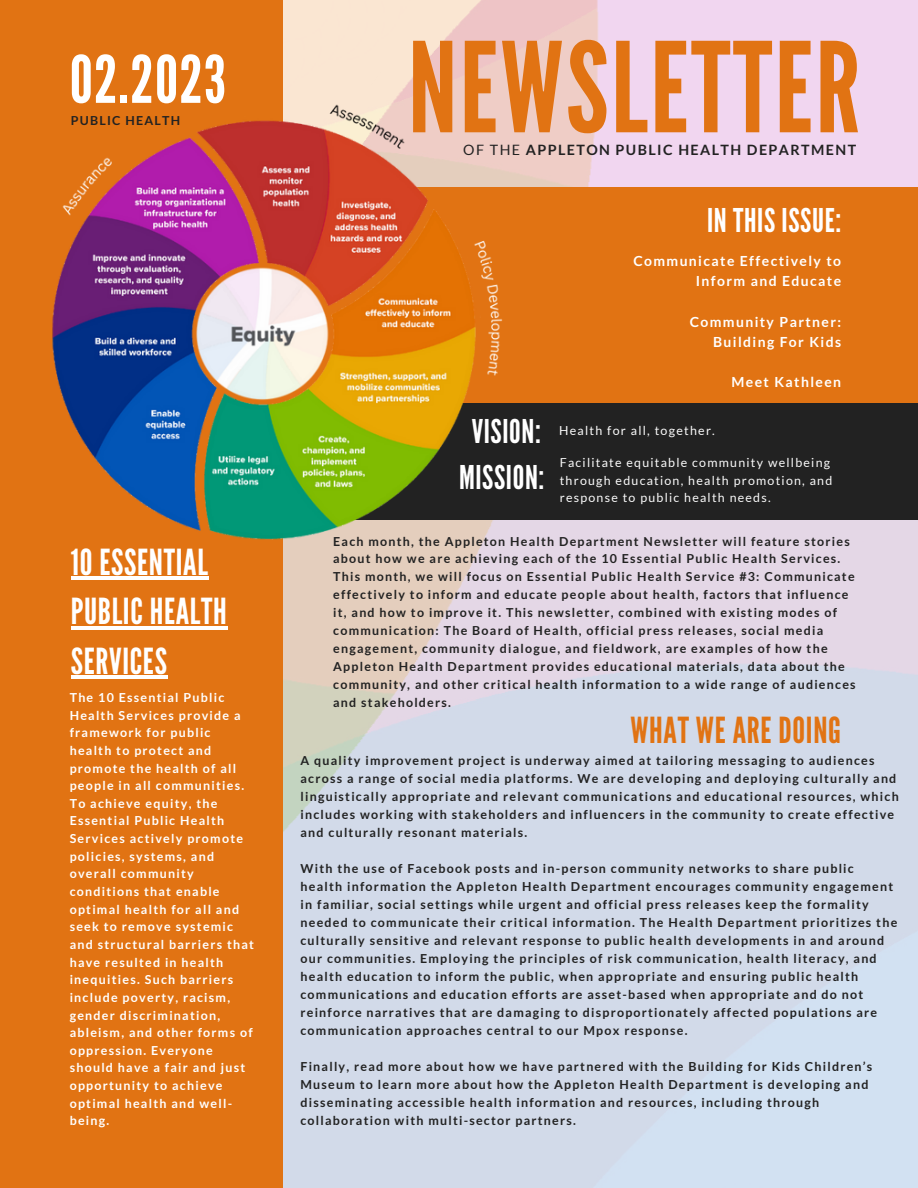
<style>
.page{position:relative;width:918px;height:1188px;background:#fff}
.page>*{position:absolute;margin:0;border:0;box-sizing:border-box;transform-origin:0 0}
.t1{font:124.5px "League Gothic";letter-spacing:.02em;color:#e17313}
.t2{font:65.4px "League Gothic";letter-spacing:.02em;color:#fff}
.t3{font:35.85px/49.5px "League Gothic";letter-spacing:.02em;color:#fff}
.t4{font:35.85px "League Gothic";letter-spacing:.02em;color:#e17313}
.t5{font:32.7px "League Gothic";letter-spacing:.02em;color:#fff}
.t6{font:700 14.25px "Lato";letter-spacing:.1em;color:#222}
.t7{font:700 13.95px/20.2px "Lato";letter-spacing:.1em;color:#fff;text-align:right}
.t8{font:700 12.45px/18px "Lato";letter-spacing:.1em;color:#222}
.t9{font:700 12.45px/17.7px "Lato";letter-spacing:.1em;color:#fff}
.t10{font:12.45px/17.5px "Lato";letter-spacing:.1em;color:#fafafa}
.s1{font-weight:400}
</style>
<div class="page">
<img style="left:628px;top:0;width:290px;height:1188px">
<img style="left:282px;top:0;width:346px;height:1188px">
<div style="left:209px;top:187px;width:709px;height:268px;background:#e17313"></div>
<div style="left:0;top:403px;width:918px;height:116px;background:#222"></div>
<div style="left:0;top:0;width:282px;height:1188px;background:#e17313"></div>
<img style="left:52px;top:18px;width:525px;height:597px">
<hr style="left:71px;top:577px;width:138px;height:3px;background:#fff">
<hr style="left:71px;top:626px;width:157px;height:4px;background:#fff">
<hr style="left:71px;top:676px;width:97px;height:3px;background:#fff">
<h2 class="t2" style="left:70px;top:42px;width:158px">02.2023</h2>
<p class="t8" style="left:71px;top:111px;width:111px">PUBLIC HEALTH</p>
<h3 class="t3" style="left:71px;top:538px;width:158px">10 ESSENTIAL<br>PUBLIC HEALTH<br>SERVICES</h3>
<p class="t9" style="left:70px;top:688px;width:186px">The 10 Essential Public<br>Health Services provide a framework for public health to protect and promote the health of all people in all communities.<br>To achieve equity, the<br>Essential Public Health<br>Services actively promote policies, systems, and overall community conditions that enable optimal health for all and seek to remove systemic and structural barriers that have resulted in health inequities. Such barriers include poverty, racism, gender discrimination, ableism, and other forms of oppression. Everyone should have a fair and just opportunity to achieve optimal health and well&shy;being.</p>
<h1 class="t1" style="left:408px;top:16px;width:454px">NEWSLETTER</h1>
<p class="t6" style="left:463px;top:141px;width:394px"><span class="s1">OF THE</span> APPLETON PUBLIC HEALTH DEPARTMENT</p>
<h3 class="t5" style="left:707px;top:201px;width:136px">IN THIS ISSUE:</h3>
<p class="t7" style="left:633px;top:250px;width:209px">Communicate Effectively to<br>Inform and Educate</p>
<p class="t7" style="left:690px;top:311px;width:153px">Community Partner:<br>Building For Kids</p>
<p class="t7" style="left:732px;top:372px;width:111px">Meet Kathleen</p>
<h3 class="t5" style="left:472px;top:412px;width:71px">VISION:</h3>
<p class="t10" style="left:559px;top:421px;width:157px">Health for all, together.</p>
<h3 class="t5" style="left:459px;top:458px;width:87px">MISSION:</h3>
<p class="t10" style="left:560px;top:454px;width:274px">Facilitate equitable community wellbeing through education, health promotion, and response to public health needs.</p>
<p class="t8" style="left:333px;top:532px;width:524px">Each month, the Appleton Health Department Newsletter will feature stories about how we are achieving each of the 10 Essential Public Health Services.<br>This month, we will focus on Essential Public Health Service #3: Communicate effectively to inform and educate people about health, factors that influence it, and how to improve it. This newsletter, combined with existing modes of communication: The Board of Health, official press releases, social media engagement, community dialogue, and fieldwork, are examples of how the Appleton Health Department provides educational materials, data about the community, and other critical health information to a wide range of audiences and stakeholders.</p>
<h3 class="t4" style="left:630px;top:709px;width:212px">WHAT WE ARE DOING</h3>
<p class="t8" style="left:300px;top:751px;width:600px">A quality improvement project is underway aimed at tailoring messaging to audiences across a range of social media platforms. We are developing and deploying culturally and linguistically appropriate and relevant communications and educational resources, which includes working with stakeholders and influencers in the community to create effective and culturally resonant materials.</p>
<p class="t8" style="left:300px;top:859px;width:598px">With the use of Facebook posts and in-person community networks to share public health information the Appleton Health Department encourages community engagement in familiar, social settings while urgent and official press releases keep the formality needed to communicate their critical information. The Health Department prioritizes the culturally sensitive and relevant response to public health developments in and around our communities. Employing the principles of risk communication, health literacy, and health education to inform the public, when appropriate and ensuring public health communications and education efforts are asset-based when appropriate and do not reinforce narratives that are damaging to disproportionately affected populations are communication approaches central to our Mpox response.</p>
<p class="t8" style="left:300px;top:1057px;width:573px">Finally, read more about how we have partnered with the Building for Kids Children’s Museum to learn more about how the Appleton Health Department is developing and disseminating accessible health information and resources, including through collaboration with multi-sector partners.</p>
</div>
